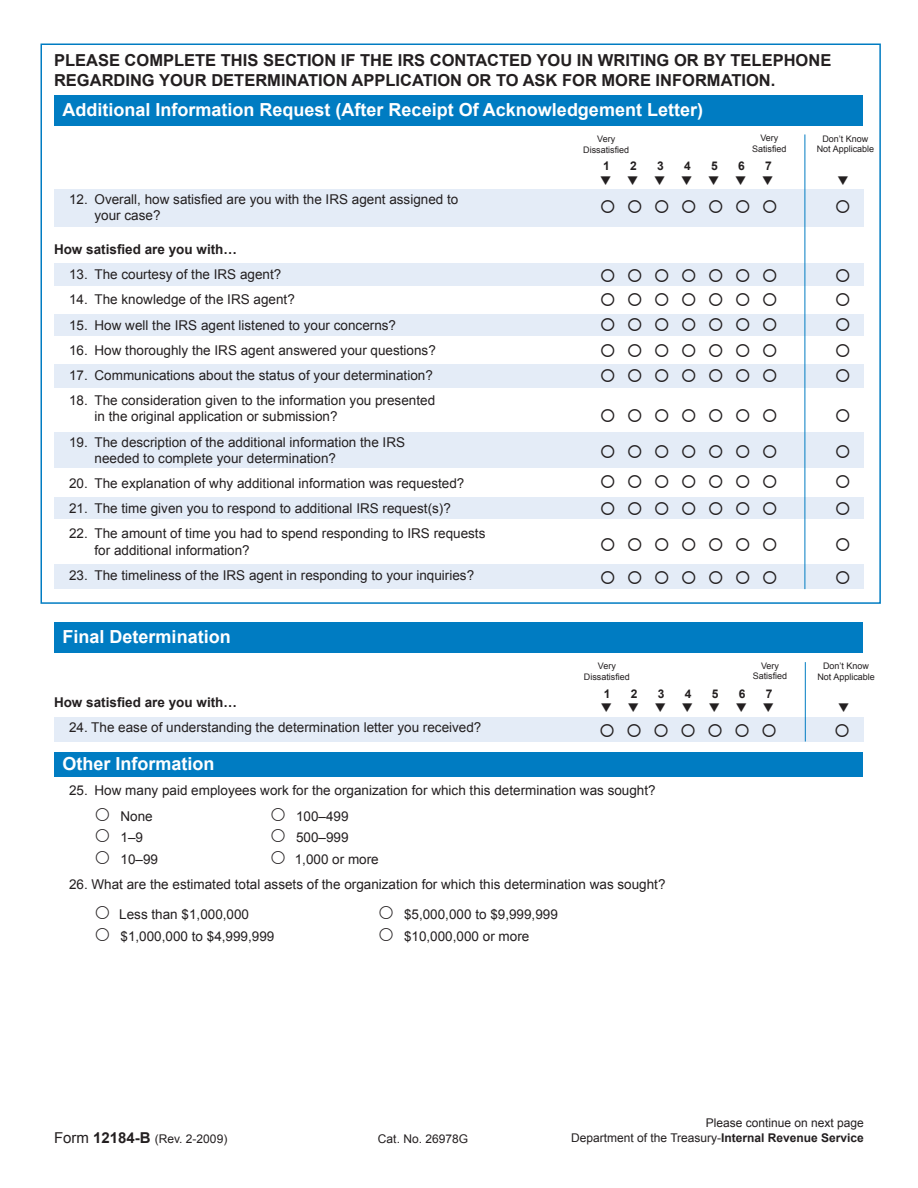
<style>
.page{position:relative;width:918px;height:1188px;background:#fff}
.page>*{position:absolute;margin:0;border:0;box-sizing:border-box;transform-origin:0 0}
.t1{font:18px "Wingdings";color:#231f20}
.heading_new{font:700 18px "Arial";color:#fff}
.headings{font:700 18px "Arial";color:#fff}
.Normal_wrd_1{font:700 16.5px/19.8px "Arial";color:#231f20}
.Normal_wrd_1-2{font:13.5px/16.2px "Arial";color:#231f20}
.t2{font:700 13.5px "Arial";color:#231f20}
.t3{font:12px "Arial";color:#231f20}
.t4{font:700 12px "Arial";color:#231f20}
.t5{font:9px "Arial";color:#231f20}
.s1{font-size:15px}
.s2{font-weight:700;font-size:15px}
.s3{font-weight:700}
</style>
<div class="page">
<div style="left:54px;top:752px;width:809px;height:25px;background:#007cc2"></div>
<div style="left:54px;top:622px;width:809px;height:31px;background:#007cc2"></div>
<div style="left:54px;top:96px;width:808px;height:30px;background:#007cc2"></div>
<div style="left:54px;top:717px;width:809px;height:24px;background:#e4ecf7"></div>
<div style="left:54px;top:564px;width:809px;height:25px;background:#e4ecf7"></div>
<div style="left:54px;top:497px;width:809px;height:22px;background:#e4ecf7"></div>
<div style="left:54px;top:364px;width:809px;height:23px;background:#e4ecf7"></div>
<div style="left:54px;top:314px;width:809px;height:22px;background:#e4ecf7"></div>
<div style="left:54px;top:264px;width:809px;height:22px;background:#e4ecf7"></div>
<div style="left:54px;top:189px;width:809px;height:37px;background:#e4ecf7"></div>
<div style="left:54px;top:432px;width:809px;height:35px;background:#e4ecf7"></div>
<hr style="left:805px;top:134px;width:1px;height:455px;background:#007cc2">
<hr style="left:805px;top:662px;width:1px;height:80px;background:#007cc2">
<p class="Normal_wrd_1" style="left:54px;top:51px;width:779px">PLEASE COMPLETE THIS SECTION IF THE IRS CONTACTED YOU IN WRITING OR BY TELEPHONE<br>REGARDING YOUR DETERMINATION APPLICATION OR TO ASK FOR MORE INFORMATION.</p>
<p class="heading_new" style="left:63px;top:98px;width:642px">Additional Information Request (After Receipt Of Acknowledgement Letter)</p>
<p class="t5" style="left:597px;top:133px;width:20px">Very</p>
<p class="t5" style="left:583px;top:144px;width:48px">Dissatisfied</p>
<p class="t5" style="left:760px;top:132px;width:20px">Very</p>
<p class="t5" style="left:752px;top:143px;width:36px">Satisfied</p>
<p class="Normal_wrd_1-2" style="left:94px;top:191px;width:365px;text-indent:-26px">12. Overall, how satisfied are you with the IRS agent assigned to your case?</p>
<p class="t2" style="left:54px;top:240px;width:185px">How satisfied are you with…</p>
<p class="Normal_wrd_1-2" style="left:69px;top:266px;width:214px">13. The courtesy of the IRS agent?</p>
<p class="Normal_wrd_1-2" style="left:69px;top:292px;width:227px">14. The knowledge of the IRS agent?</p>
<p class="Normal_wrd_1-2" style="left:69px;top:317px;width:329px">15. How well the IRS agent listened to your concerns?</p>
<p class="Normal_wrd_1-2" style="left:69px;top:342px;width:368px">16. How thoroughly the IRS agent answered your questions?</p>
<p class="Normal_wrd_1-2" style="left:69px;top:367px;width:365px">17. Communications about the status of your determination?</p>
<p class="Normal_wrd_1-2" style="left:94px;top:392px;width:342px;text-indent:-26px">18. The consideration given to the information you presented in the original application or submission?</p>
<p class="Normal_wrd_1-2" style="left:94px;top:434px;width:312px;text-indent:-26px">19. The description of the additional information the IRS needed to complete your determination?</p>
<p class="Normal_wrd_1-2" style="left:69px;top:475px;width:397px">20. The explanation of why additional information was requested?</p>
<p class="Normal_wrd_1-2" style="left:69px;top:500px;width:383px">21. The time given you to respond to additional IRS request(s)?</p>
<p class="Normal_wrd_1-2" style="left:94px;top:526px;width:392px;text-indent:-26px">22. The amount of time you had to spend responding to IRS requests for additional information?</p>
<p class="Normal_wrd_1-2" style="left:69px;top:567px;width:407px">23. The timeliness of the IRS agent in responding to your inquiries?</p>
<p class="heading_new" style="left:63px;top:625px;width:170px">Final Determination</p>
<p class="t4" style="left:603px;top:158px;width:8px">1</p>
<p class="t4" style="left:630px;top:158px;width:8px">2</p>
<p class="t4" style="left:657px;top:158px;width:8px">3</p>
<p class="t4" style="left:684px;top:158px;width:8px">4</p>
<p class="t4" style="left:711px;top:158px;width:8px">5</p>
<p class="t4" style="left:738px;top:158px;width:8px">6</p>
<p class="t4" style="left:765px;top:158px;width:8px">7</p>
<p class="t1" style="left:600px;top:196px;width:180px">○○○○○○○</p>
<p class="t1" style="left:600px;top:265px;width:180px">○○○○○○○</p>
<p class="t1" style="left:600px;top:289px;width:180px">○○○○○○○</p>
<p class="t1" style="left:600px;top:315px;width:180px">○○○○○○○</p>
<p class="t1" style="left:600px;top:340px;width:180px">○○○○○○○</p>
<p class="t1" style="left:600px;top:366px;width:180px">○○○○○○○</p>
<p class="t1" style="left:600px;top:406px;width:180px">○○○○○○○</p>
<p class="t1" style="left:600px;top:442px;width:180px">○○○○○○○</p>
<p class="t1" style="left:600px;top:472px;width:180px">○○○○○○○</p>
<p class="t1" style="left:600px;top:499px;width:180px">○○○○○○○</p>
<p class="t1" style="left:600px;top:535px;width:180px">○○○○○○○</p>
<p class="t1" style="left:600px;top:568px;width:180px">○○○○○○○</p>
<p class="t5" style="left:598px;top:660px;width:20px">Very</p>
<p class="t5" style="left:584px;top:671px;width:48px">Dissatisfied</p>
<p class="t5" style="left:761px;top:660px;width:20px">Very</p>
<p class="t5" style="left:753px;top:670px;width:36px">Satisfied</p>
<p class="t4" style="left:604px;top:686px;width:8px">1</p>
<p class="t4" style="left:631px;top:686px;width:8px">2</p>
<p class="t4" style="left:658px;top:686px;width:8px">3</p>
<p class="t4" style="left:685px;top:686px;width:8px">4</p>
<p class="t4" style="left:712px;top:686px;width:8px">5</p>
<p class="t4" style="left:739px;top:686px;width:8px">6</p>
<p class="t4" style="left:766px;top:686px;width:8px">7</p>
<p class="t2" style="left:54px;top:693px;width:185px">How satisfied are you with…</p>
<p class="Normal_wrd_1-2" style="left:69px;top:719px;width:414px">24. The ease of understanding the determination letter you received?</p>
<p class="headings" style="left:63px;top:752px;width:154px">Other Information</p>
<p class="Normal_wrd_1-2" style="left:69px;top:782px;width:588px">25. How many paid employees work for the organization for which this determination was sought?</p>
<p class="Normal_wrd_1-2" style="left:121px;top:808px;width:34px">None</p>
<p class="Normal_wrd_1-2" style="left:296px;top:808px;width:54px">100–499</p>
<p class="Normal_wrd_1-2" style="left:121px;top:830px;width:24px">1–9</p>
<p class="Normal_wrd_1-2" style="left:296px;top:830px;width:54px">500–999</p>
<p class="Normal_wrd_1-2" style="left:121px;top:851px;width:39px">10–99</p>
<p class="Normal_wrd_1-2" style="left:295px;top:851px;width:86px">1,000 or more</p>
<p class="Normal_wrd_1-2" style="left:69px;top:876px;width:598px">26. What are the estimated total assets of the organization for which this determination was sought?</p>
<p class="Normal_wrd_1-2" style="left:119px;top:906px;width:131px">Less than $1,000,000</p>
<p class="Normal_wrd_1-2" style="left:404px;top:906px;width:155px">$5,000,000 to $9,999,999</p>
<p class="Normal_wrd_1-2" style="left:121px;top:928px;width:155px">$1,000,000 to $4,999,999</p>
<p class="Normal_wrd_1-2" style="left:404px;top:928px;width:127px">$10,000,000 or more</p>
<p class="t1" style="left:599px;top:721px;width:180px">○○○○○○○</p>
<p class="t5" style="left:822px;top:133px;width:48px">Don’t Know</p>
<p class="t5" style="left:817px;top:143px;width:59px">Not Applicable</p>
<p class="t5" style="left:823px;top:660px;width:48px">Don’t Know</p>
<p class="t5" style="left:817px;top:671px;width:59px">Not Applicable</p>
<p class="t3" style="left:706px;top:1115px;width:160px">Please continue on next page</p>
<p class="t3" style="left:54px;top:1131px;width:175px"><span class="s1">Form</span> <span class="s2">12184-B</span> (Rev. 2-2009)</p>
<p class="t3" style="left:378px;top:1131px;width:92px">Cat. No. 26978G</p>
<p class="t3" style="left:571px;top:1129px;width:294px">Department of the Treasury-<span class="s3">Internal Revenue Service</span></p>
</div>
